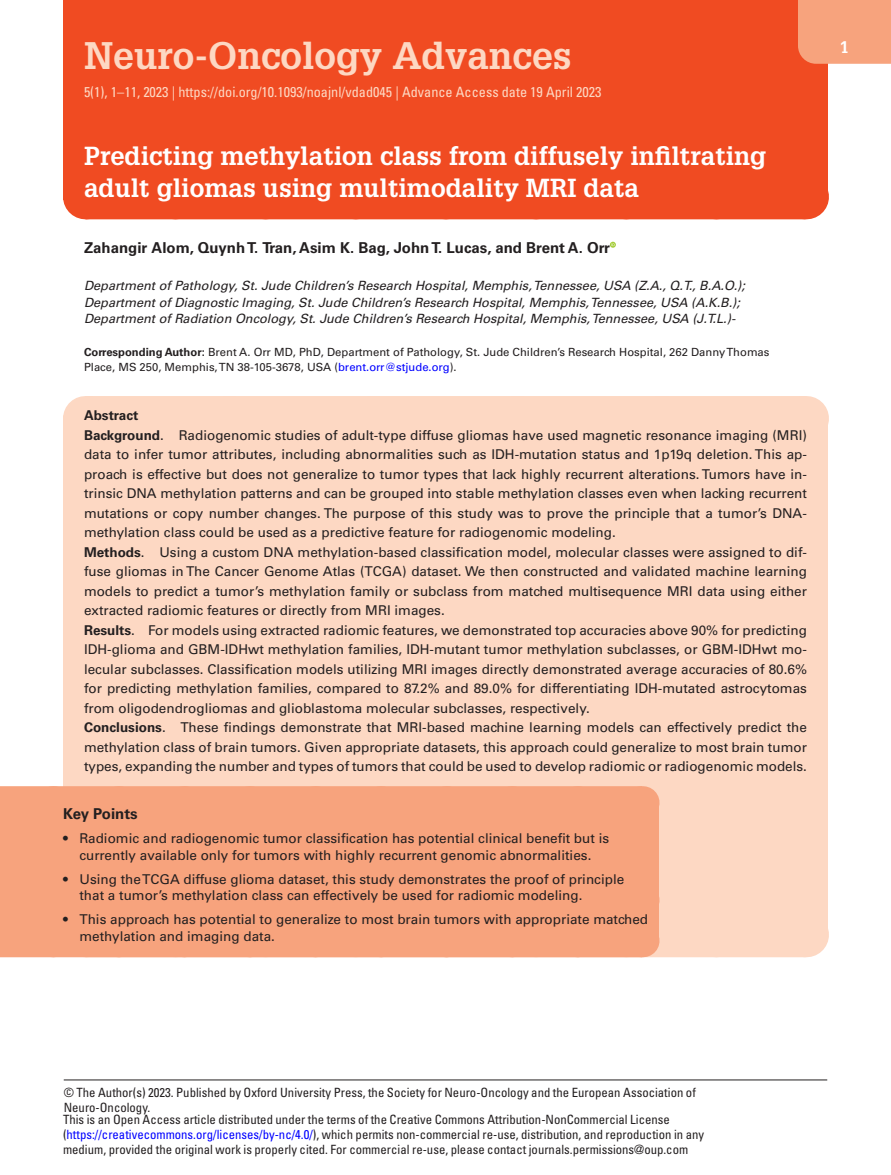
<style>
.page{position:relative;width:891px;height:1175px;background:#fff}
.page>*{position:absolute;margin:0;border:0;box-sizing:border-box;transform-origin:0 0}
.t1{font:700 37.5px "Glypha LT Std";color:#fdd8c3}
.t2{font:700 25.5px/31.5px "Glypha LT Std";color:#fff}
.t3{font:700 16.5px "Glypha LT Std";color:#fff}
.t4{font:700 15px "Univers LT Std";color:#231f20}
.t5{font:condensed 14.25px "Univers LT Std";color:#fdd8c3}
.t6{font:13.5px/19.5px "Univers LT Std";color:#231f20}
.t7{font:condensed 12.75px/15px "Univers LT Std";color:#231f20}
.t8{font:italic 12.75px/16.5px "Univers LT Std";color:#231f20}
.t9{font:11.25px/15px "Univers LT Std";color:#231f20}
.s1{font-weight:700}
.s2{color:#00f}
</style>
<div class="page">
<div style="left:63px;top:0;width:765px;height:166px;background:#f04b22"></div>
<div style="left:798px;top:0;width:93px;height:64px;background:#f7a37d"></div>
<hr style="left:64px;top:1079px;width:763px;height:1px;background:#231f20">
<div style="left:86px;top:396px;width:720px;height:45px;background:#fdd8c3"></div>
<hr style="left:806px;top:396px;width:1px;height:45px;background:#fdd8c3">
<div style="left:63px;top:437px;width:765px;height:108px;background:#fdd8c3"></div>
<div style="left:63px;top:415px;width:765px;height:45px;background:#fdd8c3"></div>
<div style="left:63px;top:542px;width:765px;height:81px;background:#fdd8c3"></div>
<div style="left:63px;top:620px;width:765px;height:101px;background:#fdd8c3"></div>
<div style="left:63px;top:716px;width:765px;height:218px;background:#fdd8c3"></div>
<div style="left:86px;top:912px;width:720px;height:45px;background:#fdd8c3"></div>
<hr style="left:806px;top:912px;width:1px;height:45px;background:#fdd8c3">
<div style="left:0;top:804px;width:659px;height:19px;background:#f7a37d"></div>
<div style="left:0;top:786px;width:642px;height:33px;background:#f7a37d"></div>
<svg style="left:56px;top:786px;width:553px;height:1px"></svg>
<hr style="left:642px;top:786px;width:1px;height:33px;background:#f7a37d">
<div style="left:0;top:820px;width:659px;height:43px;background:#f7a37d"></div>
<div style="left:0;top:860px;width:659px;height:41px;background:#f7a37d"></div>
<div style="left:0;top:901px;width:659px;height:42px;background:#f7a37d"></div>
<div style="left:0;top:924px;width:642px;height:33px;background:#f7a37d"></div>
<hr style="left:642px;top:924px;width:1px;height:33px;background:#f7a37d">
<svg style="left:610px;top:242px;width:6px;height:6px"></svg>
<div style="left:63px;top:166px;width:765px;height:53px;background:#f04b22"></div>
<hr style="left:86px;top:174px;width:1px;height:45px;background:#f04b22">
<hr style="left:806px;top:174px;width:1px;height:45px;background:#f04b22">
<h1 class="t1" style="left:84px;top:32px;width:489px">Neuro-Oncology Advances</h1>
<p class="t5" style="left:84px;top:83px;width:519px">5(1), 1–11, 2023 | https://doi.org/10.1093/noajnl/vdad045 | Advance Access date 19 April 2023</p>
<h2 class="t2" style="left:84px;top:140px;width:684px">Predicting methylation class from diffusely infiltrating adult gliomas using multimodality MRI data</h2>
<p class="t4" style="left:84px;top:239px;width:527px">Zahangir Alom, Quynh T. Tran, Asim K. Bag, John T. Lucas, and Brent A. Orr</p>
<p class="t8" style="left:84px;top:278px;width:663px">Department of Pathology, St. Jude Children’s Research Hospital, Memphis, Tennessee, USA (Z.A., Q.T., B.A.O.);<br>Department of Diagnostic Imaging, St. Jude Children’s Research Hospital, Memphis, Tennessee, USA (A.K.B.);<br>Department of Radiation Oncology, St. Jude Children’s Research Hospital, Memphis, Tennessee, USA (J.T.L.)-</p>
<p class="t9" style="left:84px;top:344px;width:687px"><span class="s1">Corresponding Author:</span> Brent A. Orr MD, PhD, Department of Pathology, St. Jude Children’s Research Hospital, 262 Danny Thomas<br>Place, MS 250, Memphis, TN 38-105-3678, USA (<span class="s2">brent.orr@stjude.org</span>).</p>
<p class="t6" style="left:84px;top:405px;width:725px"><span class="s1">Abstract<br>Background</span>. Radiogenomic studies of adult-type diffuse gliomas have used magnetic resonance imaging (MRI) data to infer tumor attributes, including abnormalities such as IDH-mutation status and 1p19q deletion. This ap&shy;proach is effective but does not generalize to tumor types that lack highly recurrent alterations. Tumors have in&shy;trinsic DNA methylation patterns and can be grouped into stable methylation classes even when lacking recurrent mutations or copy number changes. The purpose of this study was to prove the principle that a tumor’s DNA&shy;methylation class could be used as a predictive feature for radiogenomic modeling.<br><span class="s1">Methods</span>. Using a custom DNA methylation-based classification model, molecular classes were assigned to dif&shy;fuse gliomas in The Cancer Genome Atlas (TCGA) dataset. We then constructed and validated machine learning models to predict a tumor’s methylation family or subclass from matched multisequence MRI data using either extracted radiomic features or directly from MRI images.<br><span class="s1">Results</span>. For models using extracted radiomic features, we demonstrated top accuracies above 90% for predicting IDH-glioma and GBM-IDHwt methylation families, IDH-mutant tumor methylation subclasses, or GBM-IDHwt mo&shy;lecular subclasses. Classification models utilizing MRI images directly demonstrated average accuracies of 80.6% for predicting methylation families, compared to 87.2% and 89.0% for differentiating IDH-mutated astrocytomas from oligodendrogliomas and glioblastoma molecular subclasses, respectively.<br><span class="s1">Conclusions</span>. These findings demonstrate that MRI-based machine learning models can effectively predict the methylation class of brain tumors. Given appropriate datasets, this approach could generalize to most brain tumor types, expanding the number and types of tumors that could be used to develop radiomic or radiogenomic models.</p>
<p class="t4" style="left:63px;top:805px;width:76px">Key Points</p>
<p class="t6" style="left:63px;top:830px;width:548px;line-height:16.5px;text-align:center">• Radiomic and radiogenomic tumor classification has potential clinical benefit but is currently available only for tumors with highly recurrent genomic abnormalities.</p>
<p class="t6" style="left:79px;top:870px;width:546px;line-height:16.5px;text-indent:-16px">• Using the TCGA diffuse glioma dataset, this study demonstrates the proof of principle that a tumor’s methylation class can effectively be used for radiomic modeling.</p>
<p class="t6" style="left:79px;top:911px;width:570px;line-height:16.5px;text-indent:-16px">• This approach has potential to generalize to most brain tumors with appropriate matched methylation and imaging data.</p>
<p class="t3" style="left:840px;top:37px;width:11px">1</p>
<p class="t7" style="left:64px;top:1084px;width:634px">© The Author(s) 2023. Published by Oxford University Press, the Society for Neuro-Oncology and the European Association of<br>Neuro-Oncology.</p>
<p class="t7" style="left:63px;top:1112px;width:643px">This is an Open Access article distributed under the terms of the Creative Commons Attribution-NonCommercial License (<span class="s2">https://creativecommons.org/licenses/by-nc/4.0/</span>), which permits non-commercial re-use, distribution, and reproduction in any medium, provided the original work is properly cited. For commercial re-use, please contact journals.permissions@oup.com</p>
</div>
